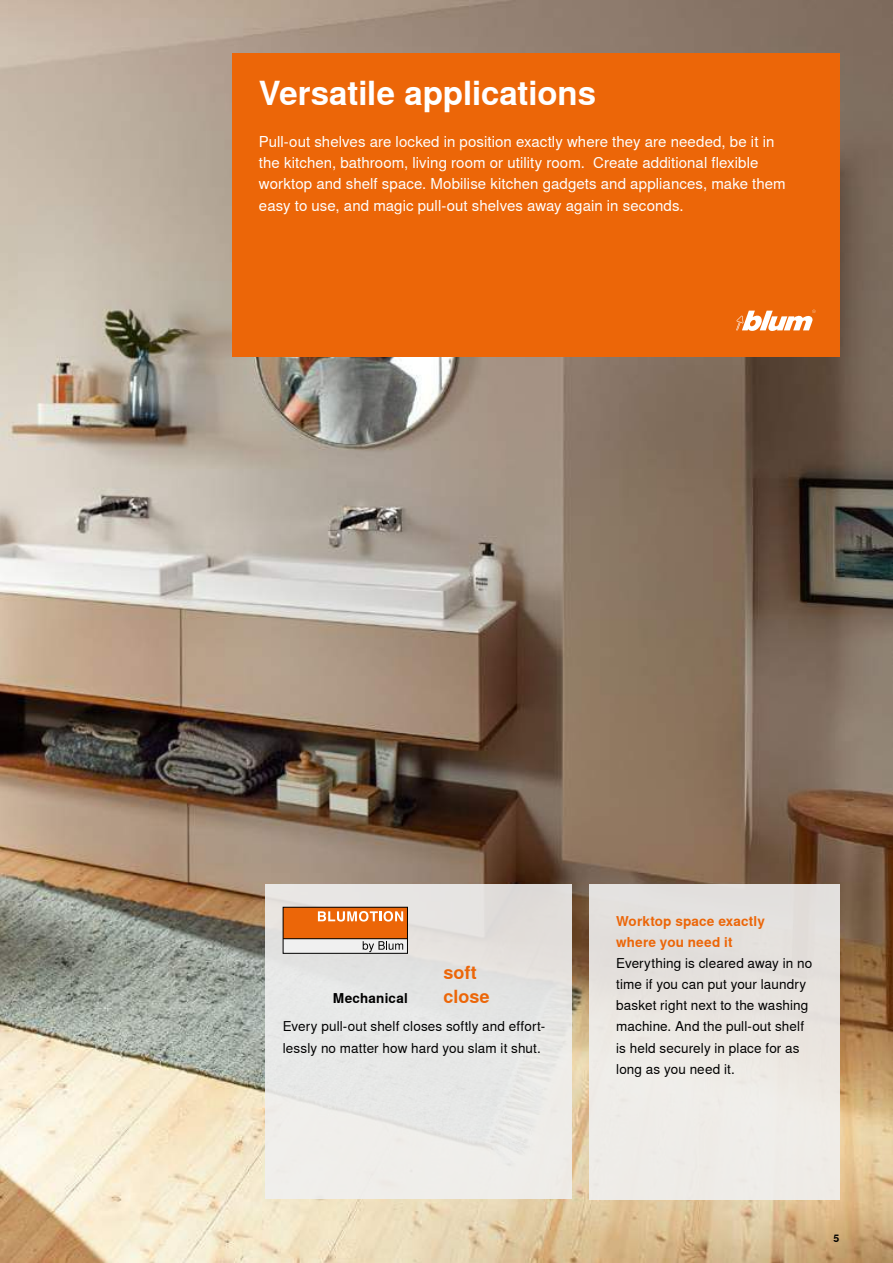
<style>
.page{position:relative;width:893px;height:1263px;background:#fff}
.page>*{position:absolute;margin:0;border:0;box-sizing:border-box;transform-origin:0 0}
.t1{font:700 33px "Nimbus Sans Global";color:#fff}
.t2{font:700 18px/24px "Nimbus Sans Global";color:#ec6608}
.t3{font:15px/21px "Nimbus Sans Global";letter-spacing:.005em;color:#fff}
.t4{font:13.5px/21px "Nimbus Sans Global";letter-spacing:.01em;color:#000}
.t5{font:700 13.5px/21px "Nimbus Sans Global";letter-spacing:.015em;color:#ec6608}
.t6{font:700 13.5px "Nimbus Sans Global";letter-spacing:.015em;color:#000}
.t7{font:700 10.5px "Nimbus Sans Global";color:#000}
</style>
<div class="page">
<img style="left:0;top:0;width:893px;height:1263px">
<div style="left:232px;top:54px;width:607px;height:303px;background:#ec6608"></div>
<svg style="left:736px;top:310px;width:80px;height:21px"></svg>
<div style="left:589px;top:884px;width:250px;height:316px;background:#ece7e2"></div>
<div style="left:265px;top:884px;width:306px;height:314px;background:#e7e7e6"></div>
<div style="left:283px;top:938px;width:124px;height:15px;background:#f0f0f0"></div>
<div style="left:283px;top:907px;width:124px;height:32px;background:#ec6608"></div>
<hr style="left:283px;top:938px;width:124px;height:1px;background:#000">
<div style="left:283px;top:907px;width:125px;height:47px;border:1px solid #000"></div>
<svg style="left:318px;top:911px;width:85px;height:10px"></svg>
<svg style="left:363px;top:941px;width:40px;height:11px"></svg>
<h1 class="t1" style="left:259px;top:75px;width:339px">Versatile applications</h1>
<p class="t3" style="left:259px;top:132px;width:528px">Pull-out shelves are locked in position exactly where they are needed, be it in the kitchen, bathroom, living room or utility room. Create additional flexible worktop and shelf space. Mobilise kitchen gadgets and appliances, make them easy to use, and magic pull-out shelves away again in seconds.</p>
<p class="t6" style="left:333px;top:991px;width:76px">Mechanical</p>
<p class="t2" style="left:443px;top:961px;width:48px">soft close</p>
<p class="t4" style="left:283px;top:1016px;width:264px">Every pull-out shelf closes softly and effort&shy;lessly no matter how hard you slam it shut.</p>
<p class="t5" style="left:616px;top:911px;width:150px">Worktop space exactly where you need it</p>
<p class="t4" style="left:616px;top:953px;width:198px">Everything is cleared away in no time if you can put your laundry basket right next to the washing machine. And the pull-out shelf is held securely in place for as long as you need it.</p>
<p class="t7" style="left:833px;top:1232px;width:7px">5</p>
</div>
